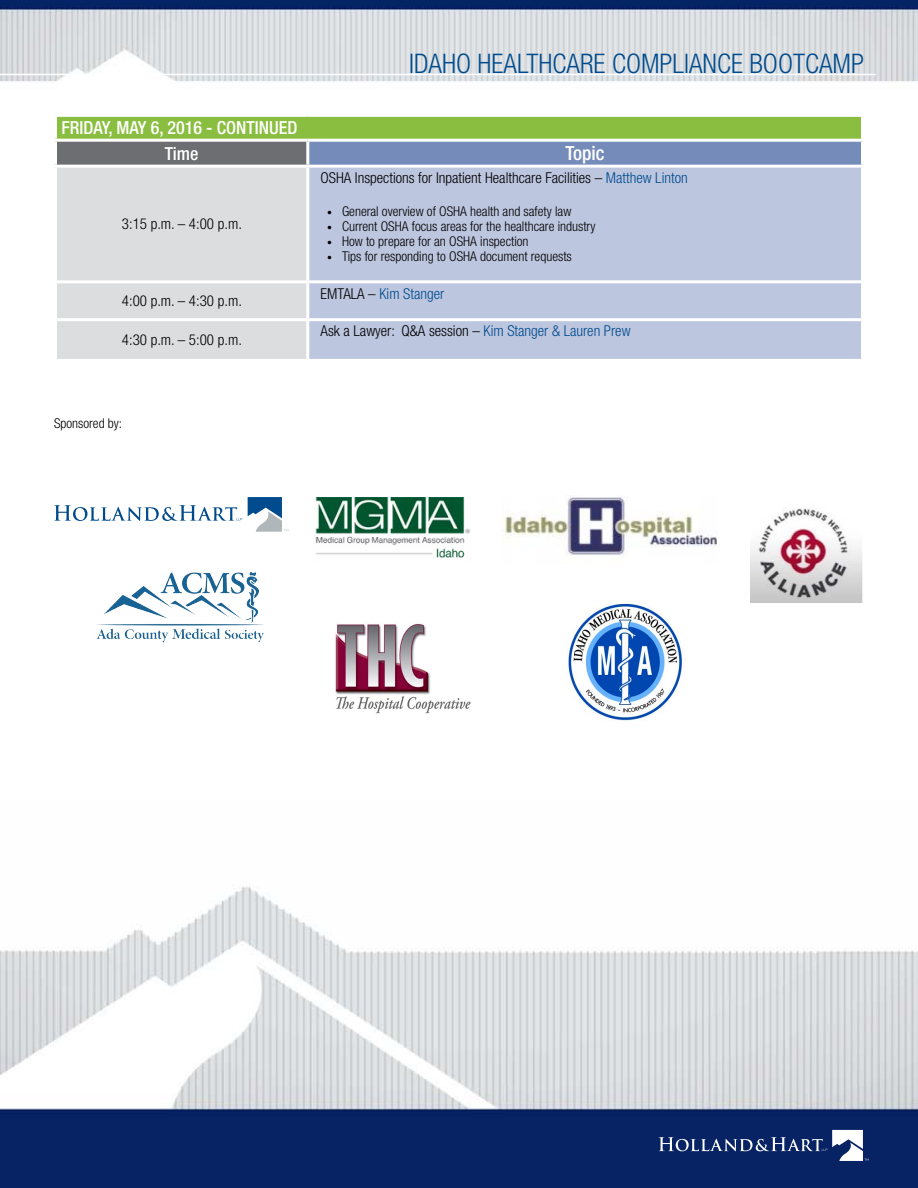
<style>
.page{position:relative;width:918px;height:1188px;background:#fff}
.page>*{position:absolute;margin:0;border:0;box-sizing:border-box;transform-origin:0 0}
.t1{font:300 condensed 27px "Helvetica Neue LT Std";color:#004b8d}
.t2{font:500 condensed 19.5px "Helvetica Neue LT Std";color:#fff}
.t3{font:500 condensed 18px/25.3px "Helvetica Neue LT Std";color:#fff;text-align:center}
.t4{font:300 condensed 15px "Helvetica Neue LT Std";color:#000}
.t5{font:300 condensed 15px "Helvetica Neue LT Std";color:#004b8d}
.t6{font:300 condensed 13.5px "Helvetica Neue LT Std";color:#000}
.s1{color:#004b8d}
.s2{font-weight:400;font-size:9.75px}
.s3{color:#000}
</style>
<div class="page">
<img style="left:0;top:886px;width:918px;height:302px">
<img style="left:0;top:0;width:918px;height:82px">
<svg style="left:659px;top:1130px;width:210px;height:31px;background:#374d82"></svg>
<hr style="left:0;top:74px;width:876px;height:1px;background:#fff">
<div style="left:56px;top:115px;width:806px;height:25px;background:#89be40"></div>
<div style="left:56px;top:140px;width:252px;height:26px;background:#6d6e71"></div>
<div style="left:308px;top:140px;width:554px;height:26px;background:#758cbb"></div>
<div style="left:57px;top:168px;width:249px;height:191px;background:#dcddde"></div>
<div style="left:309px;top:168px;width:552px;height:191px;background:#bdc6df"></div>
<hr style="left:54px;top:165px;width:254px;height:3px;background:#fff">
<hr style="left:308px;top:165px;width:556px;height:3px;background:#fff">
<hr style="left:54px;top:280px;width:254px;height:3px;background:#fff">
<hr style="left:308px;top:280px;width:556px;height:3px;background:#fff">
<hr style="left:54px;top:318px;width:254px;height:3px;background:#fff">
<hr style="left:861px;top:117px;width:3px;height:22px;background:#fff">
<hr style="left:861px;top:142px;width:3px;height:23px;background:#fff">
<hr style="left:54px;top:142px;width:3px;height:23px;background:#fff">
<hr style="left:306px;top:142px;width:3px;height:23px;background:#fff">
<hr style="left:54px;top:117px;width:3px;height:22px;background:#fff">
<hr style="left:54px;top:114px;width:254px;height:3px;background:#fff">
<hr style="left:308px;top:114px;width:556px;height:3px;background:#fff">
<hr style="left:54px;top:139px;width:254px;height:3px;background:#fff">
<hr style="left:308px;top:139px;width:556px;height:3px;background:#fff">
<hr style="left:308px;top:318px;width:556px;height:3px;background:#fff">
<img style="left:751px;top:508px;width:112px;height:95px">
<img style="left:315px;top:498px;width:155px;height:60px">
<img style="left:503px;top:497px;width:214px;height:60px">
<svg style="left:54px;top:505px;width:188px;height:16px"></svg>
<svg style="left:248px;top:497px;width:40px;height:35px"></svg>
<img style="left:335px;top:623px;width:136px;height:91px">
<img style="left:568px;top:603px;width:115px;height:118px">
<img style="left:96px;top:572px;width:168px;height:71px">
<h3 class="t3" style="left:62px;top:115px;width:238px">FRIDAY, MAY 6, 2016 - CONTINUED<br>Time</h3>
<p class="t4" style="left:122px;top:215px;width:122px">3:15 p.m. – 4:00 p.m.</p>
<p class="t4" style="left:122px;top:292px;width:122px">4:00 p.m. – 4:30 p.m.</p>
<p class="t4" style="left:122px;top:331px;width:122px">4:30 p.m. – 5:00 p.m.</p>
<h1 class="t1" style="left:409px;top:48px;width:456px">IDAHO HEALTHCARE COMPLIANCE BOOTCAMP</h1>
<h2 class="t2" style="left:566px;top:142px;width:40px">Topic</h2>
<p class="t4" style="left:321px;top:169px;width:369px">OSHA Inspections for Inpatient Healthcare Facilities – <span class="s1">Matthew Linton</span></p>
<p class="t6" style="left:327px;top:203px;width:246px"><span class="s2">•</span> General overview of OSHA health and safety law</p>
<p class="t6" style="left:327px;top:218px;width:270px"><span class="s2">•</span> Current OSHA focus areas for the healthcare industry</p>
<p class="t6" style="left:327px;top:233px;width:203px"><span class="s2">•</span> How to prepare for an OSHA inspection</p>
<p class="t6" style="left:327px;top:248px;width:246px"><span class="s2">•</span> Tips for responding to OSHA document requests</p>
<p class="t5" style="left:321px;top:285px;width:125px"><span class="s3">EMTALA –</span> Kim Stanger</p>
<p class="t4" style="left:321px;top:322px;width:312px">Ask a Lawyer: Q&amp;A session – <span class="s1">Kim Stanger &amp; Lauren Prew</span></p>
<p class="t6" style="left:54px;top:415px;width:70px">Sponsored by:</p>
</div>
